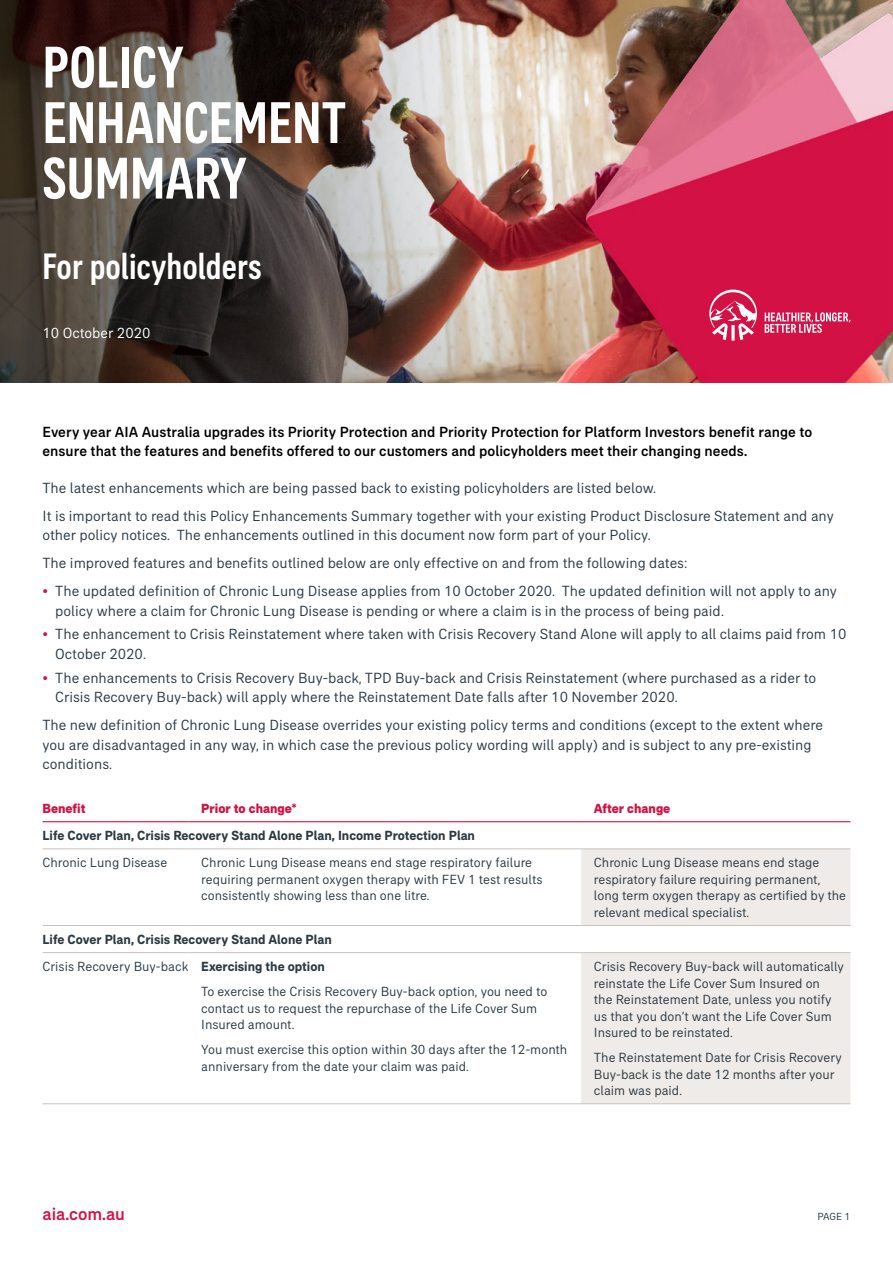
<style>
.page{position:relative;width:893px;height:1263px;background:#fff}
.page>*{position:absolute;margin:0;border:0;box-sizing:border-box;transform-origin:0 0}
.t1{font:500 condensed 60px/55.5px "AIA Everest";color:#fff}
.t2{font:500 condensed 37.5px "AIA Everest";color:#fff}
.t3{font:500 18px "AIA Everest";color:#d31245}
.t4{font:15px/19.5px "AIA Everest";color:#2c3a44}
.t5{font:500 15px/19.5px "AIA Everest";letter-spacing:.005em;color:#000}
.t6{font:15px "AIA Everest";color:#fff}
.t7{font:13.5px/16.5px "AIA Everest";color:#2c3a44}
.t8{font:700 13.5px/27.2px "AIA Everest";color:#2c3a44}
.t9{font:800 13.5px "AIA Everest";color:#d31245}
.t10{font:10.5px "AIA Everest";color:#2c3a44}
.s1{color:#d31245}
.s2{font-weight:400}
</style>
<div class="page">
<img style="left:502px;top:0;width:85px;height:383px">
<img style="left:587px;top:0;width:306px;height:383px">
<img style="left:0;top:0;width:502px;height:383px">
<svg style="left:709px;top:290px;width:141px;height:51px;background:#da3c67"></svg>
<svg style="left:581px;top:849px;width:269px;height:254px;background:#efeceb"></svg>
<hr style="left:43px;top:821px;width:146px;height:1px;background:#d31245">
<hr style="left:189px;top:821px;width:392px;height:1px;background:#d31245">
<hr style="left:581px;top:821px;width:269px;height:1px;background:#d31245">
<hr style="left:43px;top:848px;width:146px;height:1px;background:#c9c1bb">
<hr style="left:189px;top:848px;width:392px;height:1px;background:#c9c1bb">
<hr style="left:581px;top:848px;width:269px;height:1px;background:#c9c1bb">
<hr style="left:43px;top:925px;width:146px;height:1px;background:#c9c1bb">
<hr style="left:189px;top:925px;width:392px;height:1px;background:#c9c1bb">
<hr style="left:581px;top:925px;width:269px;height:1px;background:#c9c1bb">
<hr style="left:43px;top:952px;width:146px;height:1px;background:#c9c1bb">
<hr style="left:189px;top:952px;width:392px;height:1px;background:#c9c1bb">
<hr style="left:581px;top:952px;width:269px;height:1px;background:#c9c1bb">
<hr style="left:43px;top:1103px;width:146px;height:1px;background:#c9c1bb">
<hr style="left:189px;top:1103px;width:392px;height:1px;background:#c9c1bb">
<hr style="left:581px;top:1103px;width:269px;height:1px;background:#c9c1bb">
<h1 class="t1" style="left:43px;top:39px;width:305px">POLICY<br>ENHANCEMENT<br>SUMMARY</h1>
<h2 class="t2" style="left:43px;top:245px;width:221px">For policyholders</h2>
<p class="t6" style="left:43px;top:324px;width:110px">10 October 2020</p>
<p class="t5" style="left:43px;top:421px;width:771px">Every year AIA Australia upgrades its Priority Protection and Priority Protection for Platform Investors benefit range to ensure that the features and benefits offered to our customers and policyholders meet their changing needs.</p>
<p class="t4" style="left:43px;top:473px;width:793px;line-height:28px">The latest enhancements which are being passed back to existing policyholders are listed below.<br>It is important to read this Policy Enhancements Summary together with your existing Product Disclosure Statement and any</p>
<p class="t4" style="left:43px;top:521px;width:646px;line-height:28px">other policy notices. The enhancements outlined in this document now form part of your Policy.<br>The improved features and benefits outlined below are only effective on and from the following dates:</p>
<p class="t4" style="left:55px;top:581px;width:783px;text-indent:-13px"><span class="s1">•</span> The updated definition of Chronic Lung Disease applies from 10 October 2020. The updated definition will not apply to any policy where a claim for Chronic Lung Disease is pending or where a claim is in the process of being paid.</p>
<p class="t4" style="left:55px;top:624px;width:793px;text-indent:-13px"><span class="s1">•</span> The enhancement to Crisis Reinstatement where taken with Crisis Recovery Stand Alone will apply to all claims paid from 10<br>October 2020.</p>
<p class="t4" style="left:55px;top:667px;width:762px;text-indent:-13px"><span class="s1">•</span> The enhancements to Crisis Recovery Buy-back, TPD Buy-back and Crisis Reinstatement (where purchased as a rider to<br>Crisis Recovery Buy-back) will apply where the Reinstatement Date falls after 10 November 2020.</p>
<p class="t4" style="left:43px;top:715px;width:782px">The new definition of Chronic Lung Disease overrides your existing policy terms and conditions (except to the extent where you are disadvantaged in any way, in which case the previous policy wording will apply) and is subject to any pre-existing conditions.</p>
<p class="t9" style="left:43px;top:801px;width:45px">Benefit</p>
<p class="t9" style="left:201px;top:801px;width:97px">Prior to change*</p>
<p class="t9" style="left:594px;top:801px;width:78px">After change</p>
<p class="t8" style="left:43px;top:822px;width:434px">Life Cover Plan, Crisis Recovery Stand Alone Plan, Income Protection Plan</p>
<p class="t7" style="left:43px;top:854px;width:126px">Chronic Lung Disease</p>
<p class="t7" style="left:201px;top:854px;width:343px">Chronic Lung Disease means end stage respiratory failure requiring permanent oxygen therapy with FEV 1 test results consistently showing less than one litre.</p>
<p class="t7" style="left:594px;top:854px;width:254px">Chronic Lung Disease means end stage respiratory failure requiring permanent, long term oxygen therapy as certified by the relevant medical specialist.</p>
<p class="t8" style="left:43px;top:926px;width:291px">Life Cover Plan, Crisis Recovery Stand Alone Plan<br><span class="s2">Crisis Recovery Buy-back</span> Exercising the option</p>
<p class="t7" style="left:201px;top:983px;width:348px">To exercise the Crisis Recovery Buy-back option, you need to contact us to request the repurchase of the Life Cover Sum<br>Insured amount.</p>
<p class="t7" style="left:201px;top:1041px;width:368px">You must exercise this option within 30 days after the 12-month anniversary from the date your claim was paid.</p>
<p class="t7" style="left:594px;top:958px;width:252px">Crisis Recovery Buy-back will automatically reinstate the Life Cover Sum Insured on<br>the Reinstatement Date, unless you notify us that you don’t want the Life Cover Sum Insured to be reinstated.</p>
<p class="t7" style="left:594px;top:1049px;width:249px">The Reinstatement Date for Crisis Recovery<br>Buy-back is the date 12 months after your claim was paid.</p>
<p class="t3" style="left:43px;top:1204px;width:84px">aia.com.au</p>
<p class="t10" style="left:817px;top:1211px;width:34px">PAGE 1</p>
</div>
